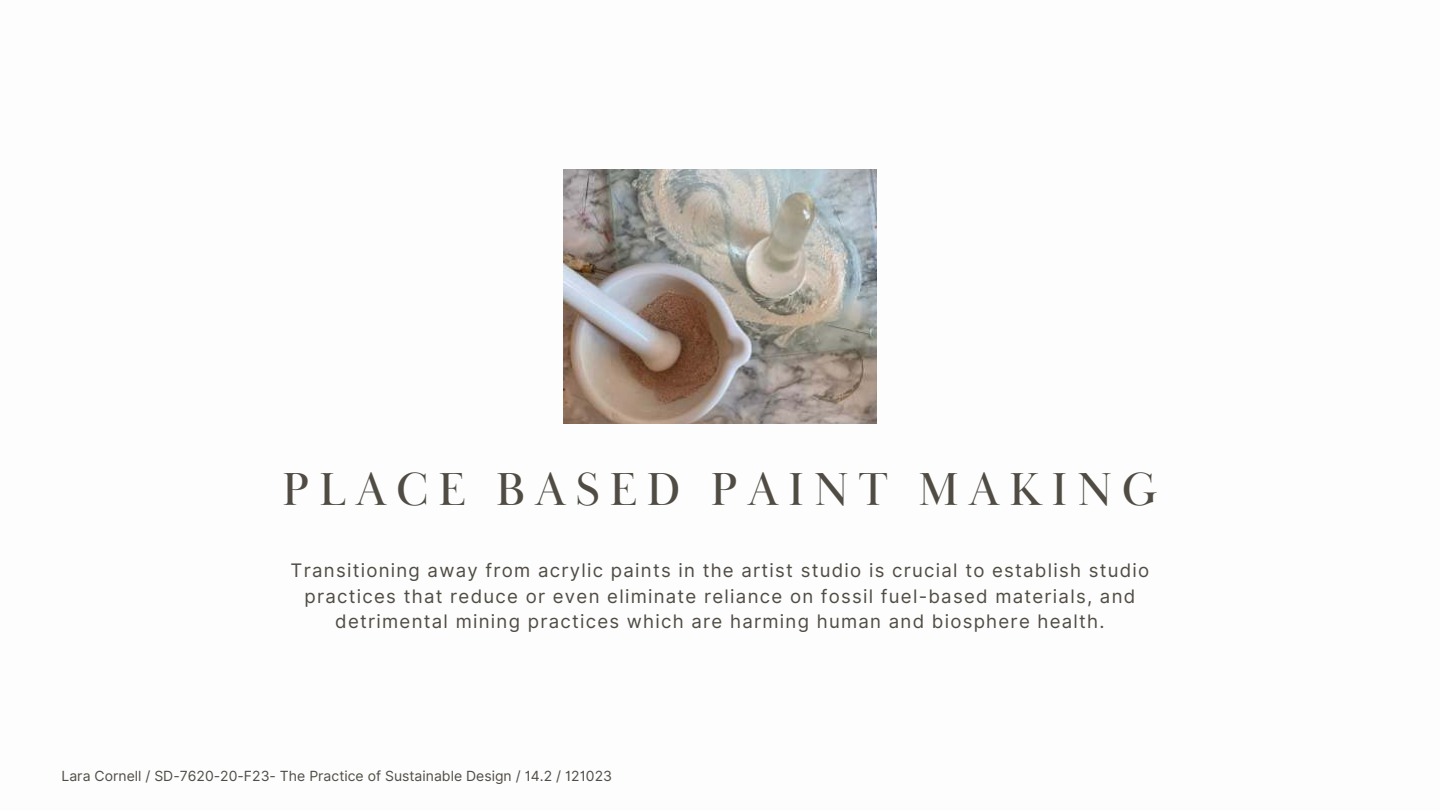
<style>
.page{position:relative;width:1440px;height:810px;background:#fff}
.page>*{position:absolute;margin:0;border:0;box-sizing:border-box;transform-origin:0 0}
.t1{font:47.6px "Baskerville Display PT";letter-spacing:.2em;color:#504c44}
.t2{font:18.6px/25.5px "Inter";letter-spacing:.065em;color:#504c44;text-align:center}
.t3{font:14px "Inter";color:#504c44}
</style>
<div class="page">
<img style="left:563px;top:169px;width:314px;height:255px">
<h1 class="t1" style="left:282px;top:461px;width:877px">PLACE BASED PAINT MAKING</h1>
<p class="t2" style="left:291px;top:558px;width:860px">Transitioning away from acrylic paints in the artist studio is crucial to establish studio practices that reduce or even eliminate reliance on fossil fuel-based materials, and detrimental mining practices which are harming human and biosphere health.</p>
<p class="t3" style="left:62px;top:766px;width:552px">Lara Cornell / SD-7620-20-F23- The Practice of Sustainable Design / 14.2 / 121023</p>
</div>
